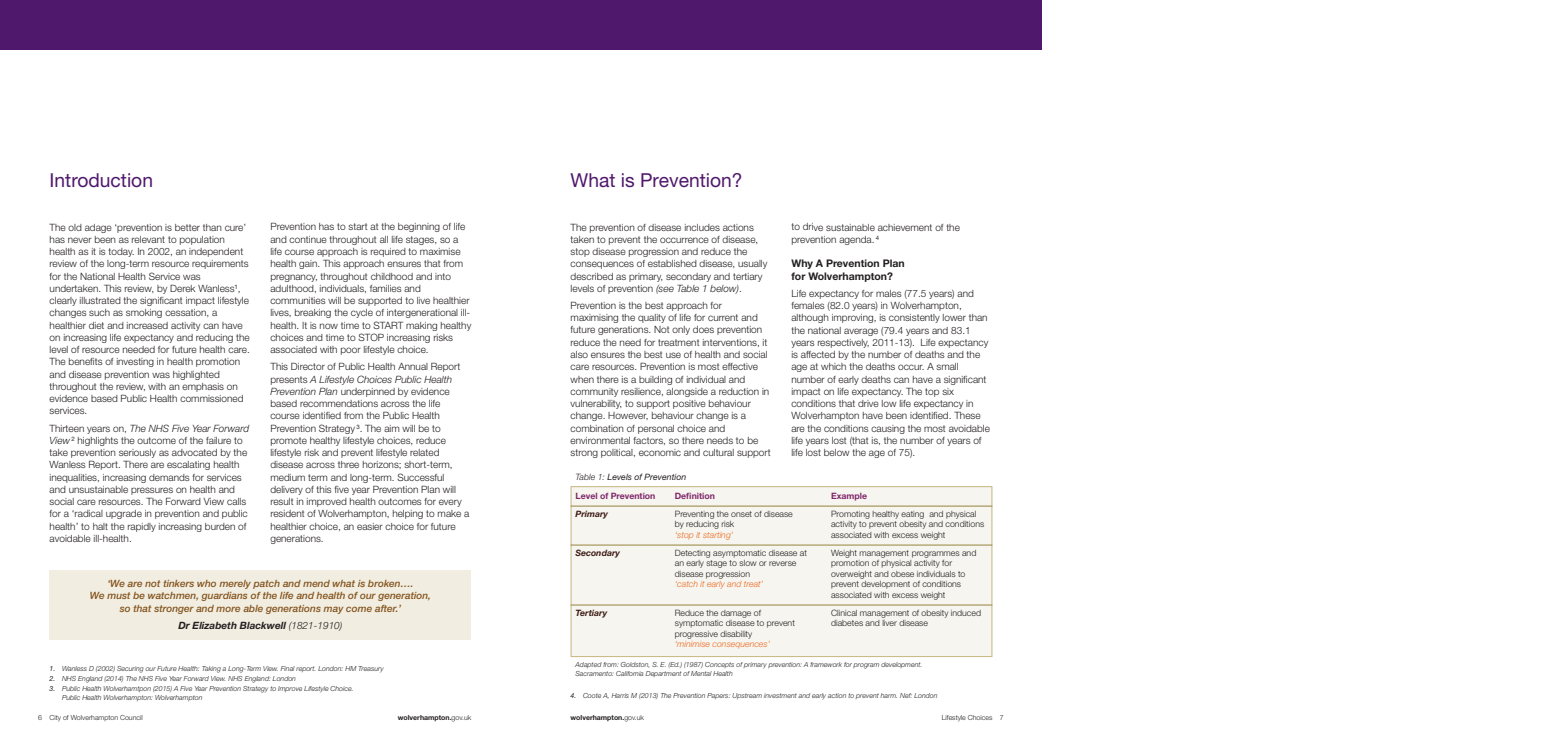
<style>
.page{position:relative;width:1563px;height:737px;background:#fff}
.page>*{position:absolute;margin:0;border:0;box-sizing:border-box;transform-origin:0 0}
.t1{font:19.25px "Helvetica Neue LT Std";color:#50186c}
.t2{font:700 10.5px/12.2px "Helvetica Neue LT Std";color:#231f20}
.t3{font:300 10.06px/12.2px "Helvetica Neue LT Std";color:#231f20}
.t4{font:italic 500 10.06px/12.2px "Helvetica Neue LT Std";color:#83531d;text-align:center}
.t5{font:italic 700 10.06px "Helvetica Neue LT Std";color:#231f20}
.t6{font:300 8.75px/10.5px "Helvetica Neue LT Std";color:#231f20}
.t7{font:italic 300 8.75px "Helvetica Neue LT Std";color:#ec6820}
.t8{font:700 8.75px "Helvetica Neue LT Std";color:#7f276b}
.t9{font:italic 8.75px "Helvetica Neue LT Std";color:#231f20}
.t10{font:italic 700 8.75px "Helvetica Neue LT Std";color:#3f1b15}
.t11{font:italic 300 7px/8.8px "Helvetica Neue LT Std";color:#231f20}
.t12{font:300 7px "Helvetica Neue LT Std";color:#231f20}
.t13{font:700 7px "Helvetica Neue LT Std";color:#231f20}
.s1{font-style:italic}
.s2{font-weight:300}
.s3{font-weight:400}
</style>
<div class="page">
<div style="left:50px;top:570px;width:421px;height:70px;background:#f1ede0"></div>
<div style="left:521px;top:0;width:521px;height:50px;background:#50186c"></div>
<div style="left:0;top:0;width:521px;height:50px;background:#50186c"></div>
<div style="left:571px;top:487px;width:420px;height:169px;background:#f6f5ef"></div>
<div style="left:570px;top:486px;width:422px;height:171px;border:1px solid #c5b681"></div>
<hr style="left:570px;top:506px;width:422px;height:1px;background:#97833f">
<hr style="left:570px;top:545px;width:422px;height:1px;background:#97833f">
<hr style="left:570px;top:605px;width:422px;height:1px;background:#97833f">
<h1 class="t1" style="left:50px;top:174px;width:105px">Introduction</h1>
<p class="t3" style="left:50px;top:222px;width:202px">The old adage ‘prevention is better than cure’ has never been as relevant to population health as it is today. In 2002, an independent review of the long-term resource requirements for the National Health Service was undertaken. This review, by Derek Wanless<sup>1</sup>, clearly illustrated the significant impact lifestyle changes such as smoking cessation, a healthier diet and increased activity can have on increasing life expectancy and reducing the level of resource needed for future health care.<br>The benefits of investing in health promotion and disease prevention was highlighted throughout the review, with an emphasis on evidence based Public Health commissioned services.</p>
<p class="t3" style="left:50px;top:423px;width:201px">Thirteen years on, <span class="s1">The NHS Five Year Forward View</span> <sup>2</sup> highlights the outcome of the failure to take prevention seriously as advocated by the Wanless Report. There are escalating health inequalities, increasing demands for services and unsustainable pressures on health and social care resources. The Forward View calls for a ‘radical upgrade in prevention and public health’ to halt the rapidly increasing burden of avoidable ill-health.</p>
<p class="t3" style="left:270px;top:222px;width:202px">Prevention has to start at the beginning of life and continue throughout all life stages, so a life course approach is required to maximise health gain. This approach ensures that from pregnancy, throughout childhood and into adulthood, individuals, families and communities will be supported to live healthier lives, breaking the cycle of intergenerational ill&shy;health. It is now time to START making healthy choices and time to STOP increasing risks associated with poor lifestyle choice.</p>
<p class="t3" style="left:270px;top:361px;width:201px">This Director of Public Health Annual Report presents <span class="s1">A Lifestyle Choices Public Health Prevention Plan</span> underpinned by evidence based recommendations across the life course identified from the Public Health Prevention Strategy <sup>3</sup>. The aim will be to promote healthy lifestyle choices, reduce lifestyle risk and prevent lifestyle related disease across three horizons; short-term, medium term and long-term. Successful delivery of this five year Prevention Plan will result in improved health outcomes for every resident of Wolverhampton, helping to make a healthier choice, an easier choice for future generations.</p>
<p class="t4" style="left:90px;top:578px;width:343px">‘We are not tinkers who merely patch and mend what is broken….<br>We must be watchmen, guardians of the life and health of our generation, so that stronger and more able generations may come after.’</p>
<p class="t5" style="left:178px;top:621px;width:166px">Dr Elizabeth Blackwell <span class="s2">(1821-1910)</span></p>
<p class="t11" style="left:50px;top:665px;width:336px"><span class="s3">1.</span> Wanless D (2002) Securing our Future Health: Taking a Long-Term View. Final report. London: HM Treasury</p>
<p class="t11" style="left:50px;top:675px;width:248px"><span class="s3">2.</span> NHS England (2014) The NHS Five Year Forward View. NHS England: London</p>
<p class="t11" style="left:62px;top:685px;width:293px;text-indent:-12px"><span class="s3">3.</span> Public Health Wolverhamtpon (2015) A Five Year Prevention Strategy to Improve Lifestyle Choice.<br>Public Health Wolverhampton: Wolverhampton</p>
<h1 class="t1" style="left:570px;top:174px;width:173px">What is Prevention?</h1>
<p class="t3" style="left:570px;top:222px;width:198px">The prevention of disease includes actions taken to prevent the occurrence of disease, stop disease progression and reduce the consequences of established disease, usually described as primary, secondary and tertiary levels of prevention <span class="s1">(see Table 1 below)</span>.</p>
<p class="t3" style="left:570px;top:300px;width:201px">Prevention is the best approach for maximising the quality of life for current and future generations. Not only does prevention reduce the need for treatment interventions, it also ensures the best use of health and social care resources. Prevention is most effective when there is a building of individual and community resilience, alongside a reduction in vulnerability, to support positive behaviour change. However, behaviour change is a combination of personal choice and environmental factors, so there needs to be strong political, economic and cultural support</p>
<p class="t9" style="left:575px;top:474px;width:112px"><span class="s2">Table 1:</span> Levels of Prevention</p>
<p class="t3" style="left:791px;top:222px;width:170px">to drive sustainable achievement of the prevention agenda. <sup>4</sup></p>
<p class="t2" style="left:791px;top:258px;width:115px">Why A Prevention Plan for Wolverhampton?</p>
<p class="t3" style="left:791px;top:288px;width:200px">Life expectancy for males (77.5 years) and females (82.0 years) in Wolverhampton, although improving, is consistently lower than the national average (79.4 years and 83.1 years respectively, 2011-13). Life expectancy is affected by the number of deaths and the age at which the deaths occur. A small number of early deaths can have a significant impact on life expectancy. The top six conditions that drive low life expectancy in Wolverhampton have been identified. These are the conditions causing the most avoidable life years lost (that is, the number of years of life lost below the age of 75).</p>
<p class="t8" style="left:575px;top:493px;width:81px">Level of Prevention</p>
<p class="t8" style="left:675px;top:493px;width:42px">Definition</p>
<p class="t8" style="left:831px;top:493px;width:37px">Example</p>
<p class="t10" style="left:575px;top:510px;width:34px">Primary</p>
<p class="t6" style="left:675px;top:509px;width:119px">Preventing the onset of disease</p>
<p class="t6" style="left:831px;top:509px;width:147px">Promoting healthy eating and physical</p>
<p class="t6" style="left:675px;top:520px;width:61px">by reducing risk</p>
<p class="t6" style="left:831px;top:520px;width:155px">activity to prevent obesity and conditions</p>
<p class="t7" style="left:675px;top:531px;width:60px">‘stop it starting’</p>
<p class="t6" style="left:831px;top:530px;width:116px">associated with excess weight</p>
<p class="t10" style="left:575px;top:549px;width:46px">Secondary</p>
<p class="t6" style="left:675px;top:548px;width:134px">Detecting asymptomatic disease at</p>
<p class="t6" style="left:831px;top:548px;width:147px">Weight management programmes and</p>
<p class="t6" style="left:675px;top:559px;width:123px">an early stage to slow or reverse</p>
<p class="t6" style="left:831px;top:559px;width:123px">promotion of physical activity for</p>
<p class="t6" style="left:675px;top:569px;width:77px">disease progression</p>
<p class="t6" style="left:831px;top:569px;width:136px">overweight and obese individuals to</p>
<p class="t7" style="left:675px;top:581px;width:90px">‘catch it early and treat’</p>
<p class="t6" style="left:831px;top:580px;width:131px">prevent development of conditions associated with excess weight</p>
<p class="t10" style="left:575px;top:609px;width:33px">Tertiary</p>
<p class="t6" style="left:675px;top:608px;width:88px">Reduce the damage of</p>
<p class="t6" style="left:831px;top:608px;width:151px">Clinical management of obesity induced</p>
<p class="t6" style="left:675px;top:619px;width:122px">symptomatic disease to prevent</p>
<p class="t6" style="left:831px;top:619px;width:98px">diabetes and liver disease</p>
<p class="t6" style="left:675px;top:629px;width:79px">progressive disability</p>
<p class="t7" style="left:675px;top:641px;width:97px">‘minimise consequences’</p>
<p class="t11" style="left:575px;top:661px;width:348px">Adapted from: Goldston, S. E. (Ed.) (1987) Concepts of primary prevention: A framework for program development.<br>Sacramento: California Department of Mental Health</p>
<p class="t11" style="left:570px;top:692px;width:368px"><span class="s3">4.</span> Coote A, Harris M (2013) The Prevention Papers: Upstream investment and early action to prevent harm. Nef: London</p>
<p class="t12" style="left:38px;top:714px;width:106px">6 City of Wolverhampton Council</p>
<p class="t13" style="left:398px;top:714px;width:75px">wolverhampton.<span class="s2">gov.uk</span></p>
<p class="t13" style="left:570px;top:714px;width:75px">wolverhampton.<span class="s2">gov.uk</span></p>
<p class="t12" style="left:942px;top:714px;width:63px">Lifestyle Choices 7</p>
</div>
